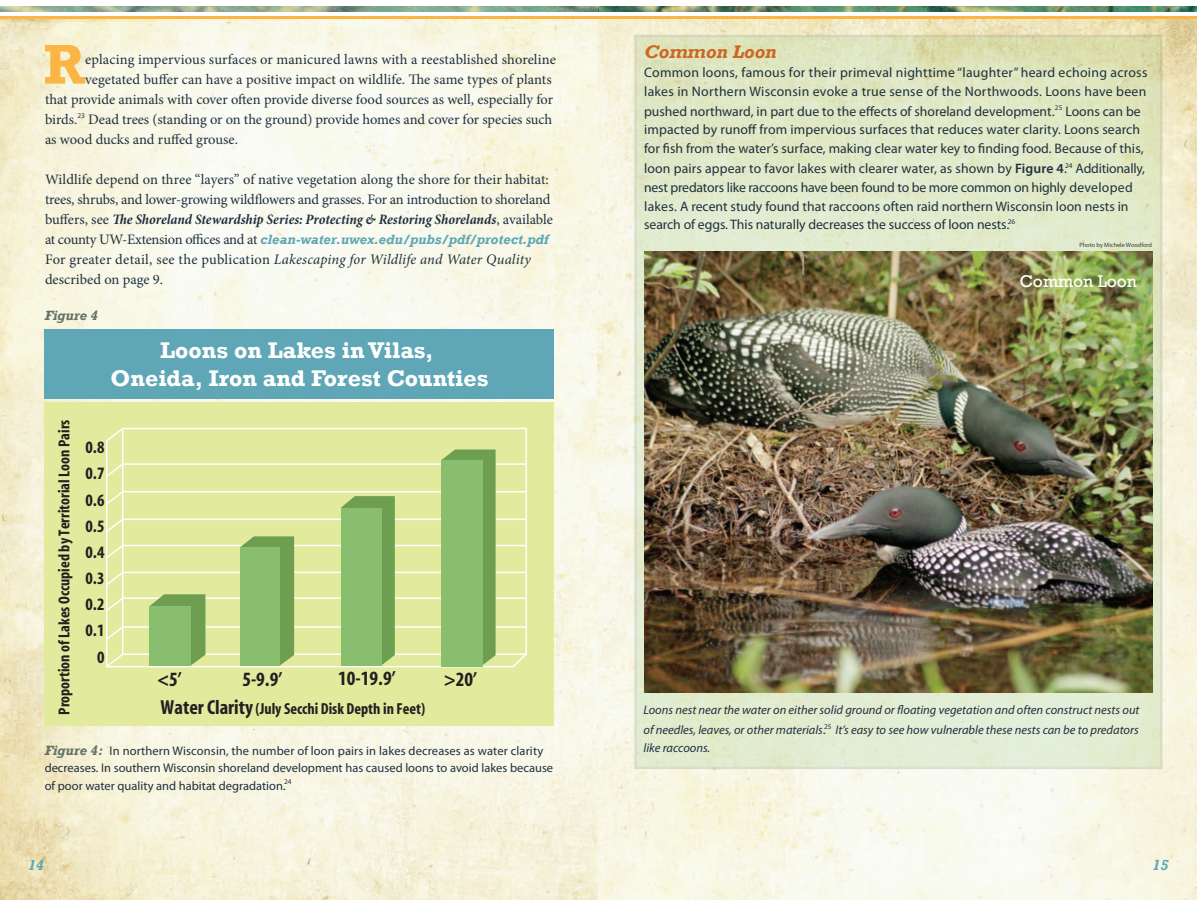
<style>
.page{position:relative;width:1197px;height:900px;background:#fff}
.page>*{position:absolute;margin:0;border:0;box-sizing:border-box;transform-origin:0 0}
.t1{font:700 56.88px "Rockwell";color:#fbb545}
.t2{font:700 23.25px/27.9px "Rockwell";color:#fff;text-align:center}
.t3{font:700 condensed 20.38px "Myriad";color:#231f20}
.t4{font:italic 700 18.75px "Rockwell";color:#cb6823}
.t5{font:700 condensed 17.5px/26.1px "Myriad";color:#231f20;text-align:right}
.t6{font:17.5px "Rockwell";color:#fff}
.t7{font:700 condensed 16px "Myriad";color:#231f20}
.t8{font:italic 700 15px "Rockwell";color:#5fa7b6}
.t9{font:14.5px/20px "Minion Pro";color:#20303f}
.t10{font:13.75px/18.8px "Myriad Pro";color:#20303f}
.t11{font:13.75px/18.8px "Myriad Pro";letter-spacing:.02em;color:#20303f}
.t12{font:italic 700 13.75px "Rockwell";color:#5fa7b6}
.t13{font:italic 700 13.75px "Rockwell";color:#637268}
.t14{font:12.5px/17.5px "Myriad Pro";color:#20303f}
.t15{font:italic 12.5px/20px "Myriad Pro";color:#20303f}
.photo_credits{font:6.25px "Myriad Pro";color:#231f20}
.s1{font-weight:700;font-style:italic;font-stretch:condensed}
.s2{font-family:"Minion Pro";font-weight:400;font-style:normal;font-size:14.5px;color:#20303f}
.s3{font-style:italic}
.s4{font-size:20.38px}
.s5{font-family:"Rockwell";font-weight:700;font-style:italic;font-size:13.75px;color:#637268}
.s6{font-family:"Minion Pro";font-size:14.5px}
.s7{font-weight:600}
.s8{font-family:"Minion Pro";font-style:normal;font-size:14.5px}
</style>
<div class="page">
<img style="left:598px;top:6px;width:599px;height:6px">
<img style="left:0;top:18px;width:1197px;height:882px">
<svg style="left:0;top:6px;width:598px;height:6px;background:#90ab90"></svg>
<hr style="left:0;top:16px;width:1197px;height:2px;background:#fbb545">
<div style="left:45px;top:402px;width:509px;height:323px;background:#e1ea9d"></div>
<div style="left:45px;top:330px;width:509px;height:69px;background:#5fa7b6"></div>
<svg style="left:106px;top:427px;width:421px;height:22px"></svg>
<svg style="left:106px;top:449px;width:421px;height:219px"></svg>
<div style="left:150px;top:606px;width:41px;height:60px;background:#88be6e"></div>
<svg style="left:634px;top:35px;width:528px;height:734px;background:#e0e8c8"></svg>
<img style="left:644px;top:251px;width:509px;height:442px">
<p class="t1" style="left:44px;top:30px;width:43px">R</p>
<p class="t9" style="left:85px;top:49px;width:472px">eplacing impervious surfaces or manicured lawns with a reestablished shoreline</p>
<p class="t9" style="left:85px;top:69px;width:468px">vegetated buffer can have a positive impact on wildlife. The same types of plants</p>
<p class="t9" style="left:45px;top:89px;width:510px">that provide animals with cover often provide diverse food sources as well, especially for</p>
<p class="t9" style="left:45px;top:109px;width:509px">birds.<sup>23</sup> Dead trees (standing or on the ground) provide homes and cover for species such</p>
<p class="t9" style="left:45px;top:129px;width:195px">as wood ducks and ruffed grouse.</p>
<p class="t9" style="left:45px;top:169px;width:510px">Wildlife depend on three “layers” of native vegetation along the shore for their habitat: trees, shrubs, and lower-growing wildflowers and grasses. For an introduction to shoreland buffers, see <span class="s1">The Shoreland Stewardship Series: Protecting &amp; Restoring Shorelands</span>, available</p>
<p class="t12" style="left:45px;top:231px;width:505px"><span class="s2">at county UW-Extension offices and at</span> clean-water.uwex.edu/pubs/pdf/protect.pdf</p>
<p class="t9" style="left:45px;top:249px;width:487px">For greater detail, see the publication <span class="s3">Lakescaping for Wildlife and Water Quality </span>described on page 9.</p>
<p class="t13" style="left:45px;top:307px;width:55px">Figure 4</p>
<p class="t2" style="left:111px;top:336px;width:380px">Loons on Lakes in Vilas,<br>Oneida, Iron and Forest Counties</p>
<p class="t7" style="left:56px;top:715px;width:297px;rotate:-90deg">Proportion of Lakes Occupied by Territorial Loon Pairs</p>
<p class="t5" style="left:86px;top:435px;width:20px">0.8<br>0.7<br>0.6<br>0.5<br>0.4<br>0.3<br>0.2<br>0.1<br>0</p>
<p class="t3" style="left:157px;top:669px;width:26px">&lt;5’</p>
<p class="t3" style="left:242px;top:669px;width:41px">5-9.9’</p>
<p class="t3" style="left:338px;top:668px;width:59px">10-19.9’</p>
<p class="t3" style="left:444px;top:669px;width:35px">&gt;20’</p>
<p class="t7" style="left:161px;top:701px;width:266px"><span class="s4">Water Clarity</span> (July Secchi Disk Depth in Feet)</p>
<p class="t14" style="left:45px;top:741px;width:510px"><span class="s5">Figure 4:</span> In northern Wisconsin, the number of loon pairs in lakes decreases as water clarity decreases. In southern Wisconsin shoreland development has caused loons to avoid lakes because of poor water quality and habitat degradation<span class="s6">.</span><sup>24</sup></p>
<p class="t4" style="left:644px;top:41px;width:134px">Common Loon</p>
<p class="t11" style="left:644px;top:63px;width:505px">Common loons, famous for their primeval nighttime “laughter” heard echoing across lakes in Northern Wisconsin evoke a true sense of the Northwoods. Loons have been</p>
<p class="t10" style="left:644px;top:101px;width:501px">pushed northward, in part due to the effects of shoreland development<span class="s6">.</span><sup>25</sup> Loons can be impacted by runoff from impervious surfaces that reduces water clarity. Loons search for fish from the water’s surface, making clear water key to finding food. Because of this,</p>
<p class="t10" style="left:644px;top:159px;width:502px">loon pairs appear to favor lakes with clearer water, as shown by <span class="s7">Figure 4</span>.<sup>24</sup> Additionally, nest predators like raccoons have been found to be more common on highly developed lakes. A recent study found that raccoons often raid northern Wisconsin loon nests in search of eggs. This naturally decreases the success of loon nests<span class="s6">.</span><sup>26</sup></p>
<p class="photo_credits" style="left:1080px;top:241px;width:74px">Photo by Michele Woodford</p>
<p class="t6" style="left:1020px;top:271px;width:119px">Common Loon</p>
<p class="t15" style="left:643px;top:700px;width:498px">Loons nest near the water on either solid ground or floating vegetation and often construct nests out of needles, leaves, or other materials<span class="s8">.</span><sup>25</sup> It’s easy to see how vulnerable these nests can be to predators</p>
<p class="t15" style="left:643px;top:737px;width:68px">like raccoons.</p>
<p class="t8" style="left:28px;top:856px;width:18px">14</p>
<p class="t8" style="left:1152px;top:856px;width:18px">15</p>
</div>
